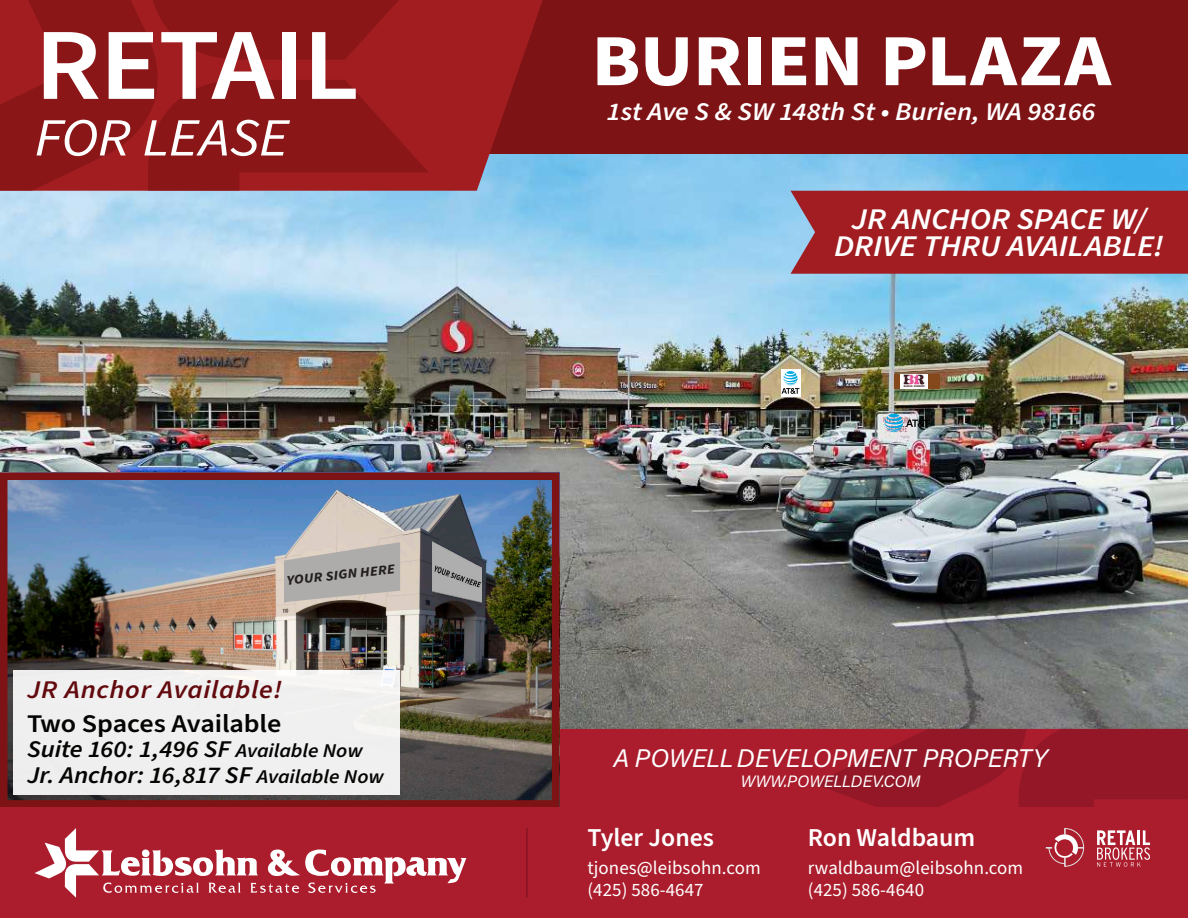
<style>
.page{position:relative;width:1188px;height:918px;background:#fff}
.page>*{position:absolute;margin:0;border:0;box-sizing:border-box;transform-origin:0 0}
.Bullets{font:600 102.15px "Source Sans Pro";letter-spacing:-.015em;color:#fff;scale:1.1 1}
.Bullets-2{font:700 73.5px "Source Sans Pro";letter-spacing:-.01em;color:#fff;scale:1.1 1}
.Bullets-3{font:italic 53.7px "Source Sans Pro";letter-spacing:-.01em;color:#fff;scale:1.1 1}
.Bullets-4{font:italic 600 30px/27px "Source Sans Pro";letter-spacing:-.005em;color:#fff;text-align:center;scale:1.1 1}
.Broker_Name{font:600 25.8px "Source Sans Pro";color:#fff}
.Bullets-5{font:italic 600 25.5px "Source Sans Pro";letter-spacing:-.005em;color:#fff;scale:1.1 1}
.t1{font:25.5px "Acumin Variable Concept";letter-spacing:.005em;color:#fff}
.Bullets-6{font:italic 600 25.5px "Source Sans Pro";letter-spacing:.025em;color:#620a0e;scale:1.1 1}
.Bullets-7{font:600 25.5px "Source Sans Pro";letter-spacing:-.005em;color:#040503;scale:1.1 1}
.Bullets-8{font:italic 600 24px "Source Sans Pro";letter-spacing:-.005em;color:#040503;scale:1.1 1}
.Broker_Name-2{font:18.9px "Source Sans Pro";letter-spacing:.005em;color:#fff}
.t2{font:16.5px "Acumin Variable Concept";letter-spacing:.01em;color:#fff}
.t3{font:italic 700 13.5px "Source Sans Pro";color:#231f20;scale:1.1 1}
.s1{font-size:19.5px}
</style>
<div class="page">
<img style="left:0;top:153px;width:1188px;height:576px">
<div style="left:559px;top:729px;width:255px;height:79px;background:#ab1d2d"></div>
<img style="left:9px;top:481px;width:541px;height:318px">
<div style="left:0;top:472px;width:559px;height:336px;border:8px solid #7e1315"></div>
<svg style="left:284px;top:542px;width:116px;height:61px;background:#b6b2ae"></svg>
<img style="left:432px;top:542px;width:50px;height:60px">
<div style="left:781px;top:369px;width:19px;height:28px;background:#fff"></div>
<svg style="left:782px;top:371px;width:17px;height:23px"></svg>
<div style="left:791px;top:191px;width:397px;height:83px;background:#a11d21"></div>
<svg style="left:885px;top:414px;width:45px;height:18px"></svg>
<div style="left:14px;top:670px;width:386px;height:124px;background:#f0f0f0"></div>
<div style="left:894px;top:374px;width:46px;height:14px;background:#85481d"></div>
<img style="left:900px;top:374px;width:27px;height:14px">
<div style="left:0;top:808px;width:1188px;height:110px;background:#ab1d2d"></div>
<hr style="left:526px;top:828px;width:2px;height:70px;background:#861524">
<div style="left:0;top:0;width:1188px;height:153px;background:#7e1315"></div>
<svg style="left:429px;top:0;width:114px;height:191px;fill:#a11d20"></svg>
<svg style="left:0;top:0;width:429px;height:191px"></svg>
<svg style="left:814px;top:729px;width:374px;height:138px"></svg>
<svg style="left:35px;top:828px;width:431px;height:70px"></svg>
<p class="Bullets" style="left:34px;top:-3px;width:297px">RETAIL</p>
<p class="Bullets-3" style="left:34px;top:102px;width:232px">FOR LEASE</p>
<p class="t3" style="left:286px;top:571px;width:101px;rotate:-6deg">YOUR SIGN HERE</p>
<p class="Bullets-6" style="left:27px;top:672px;width:233px">JR Anchor Available!</p>
<p class="Bullets-7" style="left:27px;top:706px;width:233px">Two Spaces Available</p>
<p class="Bullets-8" style="left:27px;top:733px;width:307px">Suite 160: 1,496 SF <span class="s1">Available Now</span></p>
<p class="Bullets-8" style="left:27px;top:759px;width:326px">Jr. Anchor: 16,817 SF <span class="s1">Available Now</span></p>
<p class="Bullets-2" style="left:591px;top:11px;width:474px">BURIEN PLAZA</p>
<p class="Bullets-5" style="left:607px;top:95px;width:446px">1st Ave S &amp; SW 148th St • Burien, WA 98166</p>
<p class="Bullets-4" style="left:834px;top:206px;width:301px">JR ANCHOR SPACE W/<br>DRIVE THRU AVAILABLE!</p>
<p class="t1" style="left:614px;top:741px;width:436px">A POWELL DEVELOPMENT PROPERTY</p>
<p class="t2" style="left:741px;top:770px;width:181px">WWW.POWELLDEV.COM</p>
<p class="Broker_Name" style="left:587px;top:820px;width:128px">Tyler Jones</p>
<p class="Broker_Name-2" style="left:587px;top:855px;width:175px">tjones@leibsohn.com</p>
<p class="Broker_Name-2" style="left:587px;top:877px;width:118px">(425) 586-4647</p>
<p class="Broker_Name" style="left:808px;top:820px;width:169px">Ron Waldbaum</p>
<p class="Broker_Name-2" style="left:808px;top:855px;width:217px">rwaldbaum@leibsohn.com</p>
<p class="Broker_Name-2" style="left:808px;top:877px;width:118px">(425) 586-4640</p>
</div>
